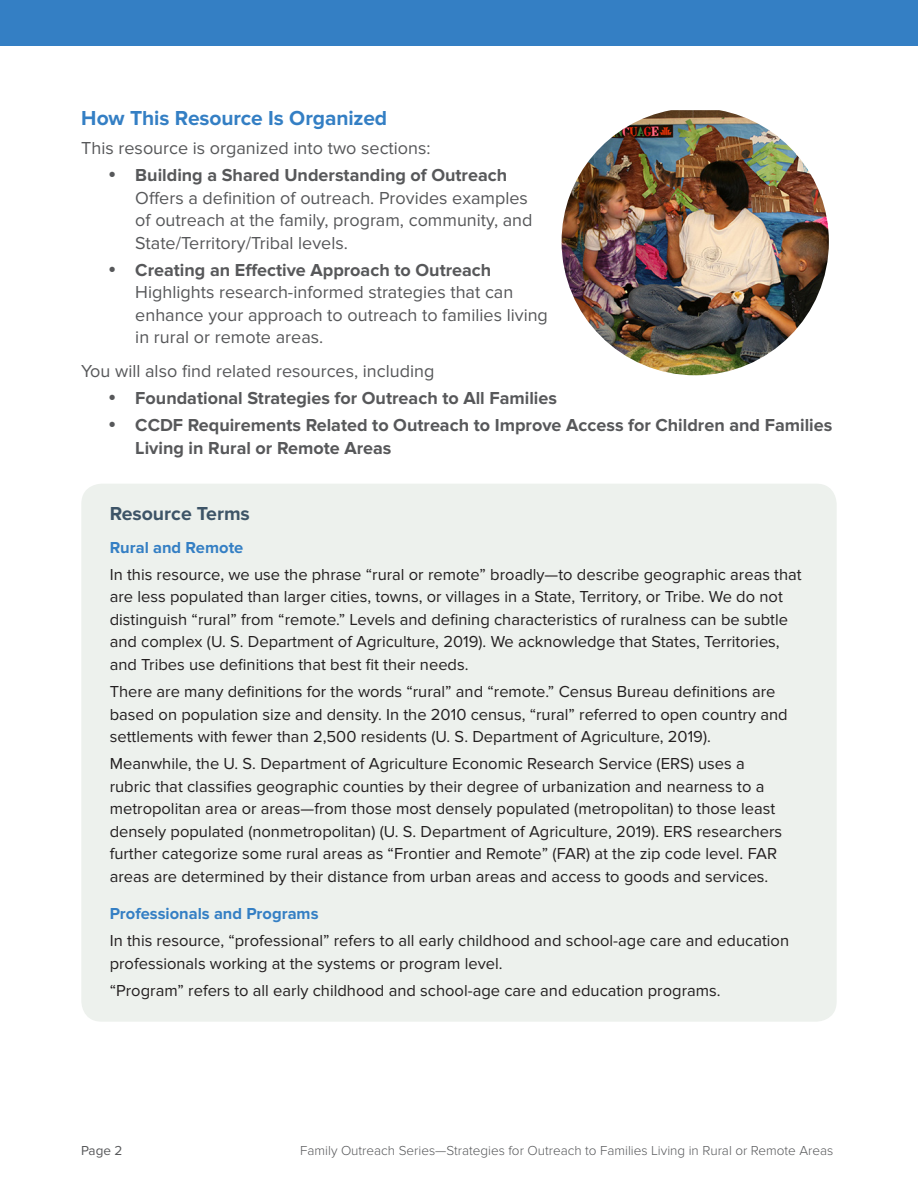
<style>
.page{position:relative;width:918px;height:1188px;background:#fff}
.page>*{position:absolute;margin:0;border:0;box-sizing:border-box;transform-origin:0 0}
.t1{font:700 21px "Proxima Nova";letter-spacing:-.005em;color:#347fc4}
.t2{font:700 19.5px "Proxima Nova";color:#3d5467}
.t3{font:18px/22.5px "Proxima Nova";color:#57585a}
.t4{font:700 18px/22.5px "Proxima Nova";color:#57585a}
.t5{font:16.5px/22.5px "Proxima Nova";color:#231f20}
.t6{font:700 16.5px "Proxima Nova";color:#347fc4}
.t7{font:300 13.5px "Proxima Nova";color:#57585a}
.t8{font:13.5px "Proxima Nova";color:#57585a}
.s1{font-weight:700}
</style>
<div class="page">
<div style="left:0;top:0;width:918px;height:45px;background:#347fc4"></div>
<div style="left:81px;top:484px;width:756px;height:538px;background:#edf1ed;border-radius:20px"></div>
<img style="left:562px;top:110px;width:267px;height:265px">
<h2 class="t1" style="left:81px;top:106px;width:307px">How This Resource Is Organized</h2>
<p class="t3" style="left:81px;top:137px;width:351px">This resource is organized into two sections:</p>
<p class="t3" style="left:135px;top:164px;width:399px"><span class="s1">Building a Shared Understanding of Outreach </span>Offers a definition of outreach. Provides examples of outreach at the family, program, community, and State/Territory/Tribal levels.</p>
<p class="t3" style="left:135px;top:259px;width:414px"><span class="s1">Creating an Effective Approach to Outreach </span>Highlights research-informed strategies that can enhance your approach to outreach to families living in rural or remote areas.</p>
<p class="t3" style="left:81px;top:360px;width:355px">You will also find related resources, including</p>
<p class="t4" style="left:135px;top:387px;width:423px">Foundational Strategies for Outreach to All Families</p>
<p class="t4" style="left:135px;top:415px;width:699px">CCDF Requirements Related to Outreach to Improve Access for Children and Families<br>Living in Rural or Remote Areas</p>
<h3 class="t2" style="left:110px;top:502px;width:142px">Resource Terms</h3>
<h4 class="t6" style="left:110px;top:538px;width:135px">Rural and Remote</h4>
<p class="t5" style="left:110px;top:563px;width:694px">In this resource, we use the phrase “rural or remote” broadly—to describe geographic areas that are less populated than larger cities, towns, or villages in a State, Territory, or Tribe. We do not distinguish “rural” from “remote.” Levels and defining characteristics of ruralness can be subtle and complex (U. S. Department of Agriculture, 2019). We acknowledge that States, Territories, and Tribes use definitions that best fit their needs.</p>
<p class="t5" style="left:110px;top:681px;width:679px">There are many definitions for the words “rural” and “remote.” Census Bureau definitions are based on population size and density. In the 2010 census, “rural” referred to open country and settlements with fewer than 2,500 residents (U. S. Department of Agriculture, 2019).</p>
<p class="t5" style="left:110px;top:753px;width:674px">Meanwhile, the U. S. Department of Agriculture Economic Research Service (ERS) uses a rubric that classifies geographic counties by their degree of urbanization and nearness to a metropolitan area or areas—from those most densely populated (metropolitan) to those least densely populated (nonmetropolitan) (U. S. Department of Agriculture, 2019). ERS researchers further categorize some rural areas as “Frontier and Remote” (FAR) at the zip code level. FAR areas are determined by their distance from urban areas and access to goods and services.</p>
<h4 class="t6" style="left:110px;top:904px;width:210px">Professionals and Programs</h4>
<p class="t5" style="left:110px;top:930px;width:681px">In this resource, “professional” refers to all early childhood and school-age care and education professionals working at the systems or program level.</p>
<p class="t5" style="left:110px;top:980px;width:612px">“Program” refers to all early childhood and school-age care and education programs.</p>
<p class="t8" style="left:81px;top:1143px;width:43px">Page 2</p>
<p class="t7" style="left:300px;top:1143px;width:535px">Family Outreach Series—Strategies for Outreach to Families Living in Rural or Remote Areas</p>
</div>
